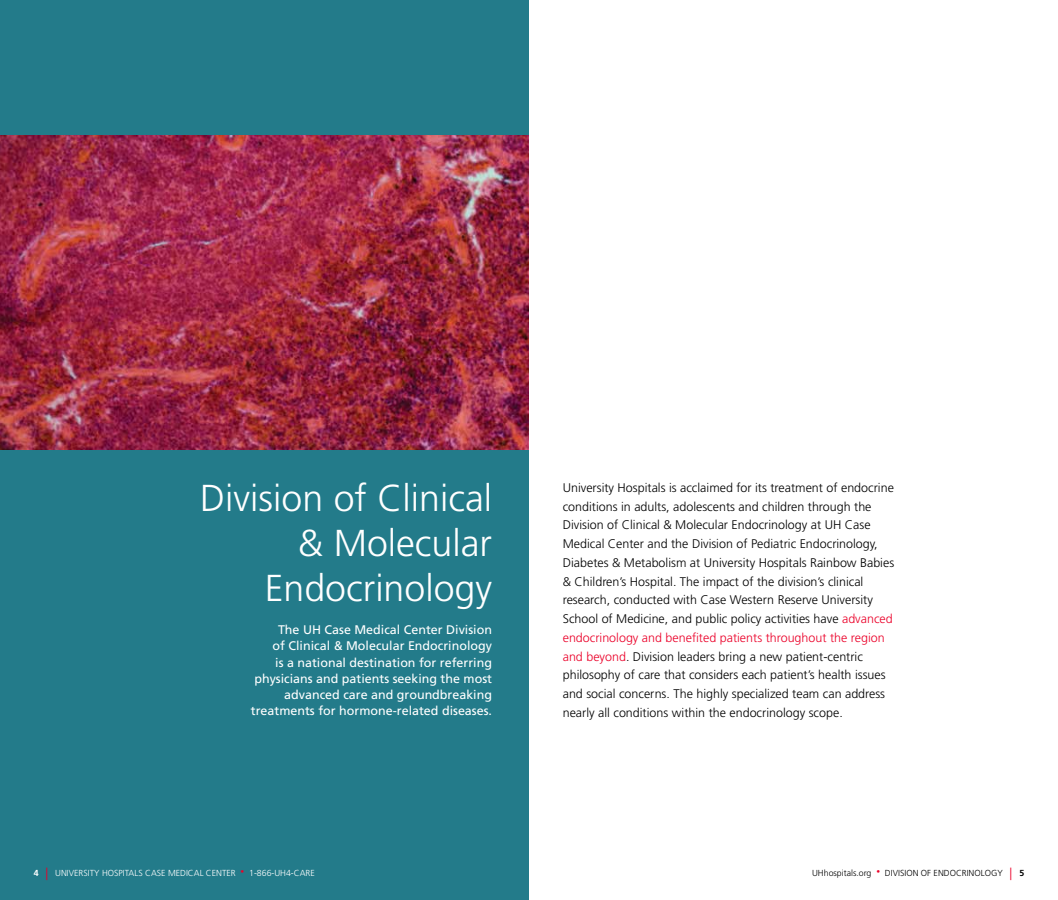
<style>
.page{position:relative;width:1058px;height:900px;background:#fff}
.page>*{position:absolute;margin:0;border:0;box-sizing:border-box;transform-origin:0 0}
.t1{font:300 37.5px/45px "Frutiger LT Std";color:#fff;text-align:right}
.t2{font:300 12.5px/18.8px "Frutiger LT Std";color:#000}
.t3{font:12.5px/16.2px "Frutiger LT Std";color:#fff;text-align:right}
.t4{font:300 8.75px "Frutiger LT Std";color:#fff}
.t5{font:300 8.75px "Frutiger LT Std";color:#000}
.t6{font:700 8.75px "Frutiger LT Std";color:#fff}
.t7{font:700 8.75px "Frutiger LT Std";color:#000}
.s1{color:#eb0029}
.s2{font-weight:300;font-size:12.5px;color:#eb0029}
.s3{font-size:7.5px;color:#eb0029}
.s4{font-size:12.5px;color:#eb0029}
</style>
<div class="page">
<div style="left:0;top:0;width:529px;height:900px;background:#237b8a"></div>
<img style="left:0;top:135px;width:529px;height:315px">
<h1 class="t1" style="left:200px;top:476px;width:293px">Division of Clinical &amp; Molecular<br>Endocrinology</h1>
<p class="t3" style="left:251px;top:622px;width:243px">The UH Case Medical Center Division<br>of Clinical &amp; Molecular Endocrinology<br>is a national destination for referring physicians and patients seeking the most advanced care and groundbreaking treatments for hormone-related diseases.</p>
<p class="t2" style="left:562px;top:478px;width:333px">University Hospitals is acclaimed for its treatment of endocrine conditions in adults, adolescents and children through the Division of C linical &amp; Molecular Endocrinology at UH Case Medical Center and the Division of Pediatric Endocrinology, Diabetes &amp; Metabolism at University Hospitals Rainbow Babies &amp; Children’s Hospital. The impact of the division’s clinical research, conducted with C ase Western Reserve University School of Medicine, and public policy activities have <span class="s1">advanced endocrinology and benefited patients throughout the region and beyond</span>. Division leaders bring a new patient-centric philosophy of care that considers each patient’s health issues and social concerns. The highly specialized team can address nearly all conditions within the endocrinology scope.</p>
<p class="t6" style="left:34px;top:867px;width:16px">4 <span class="s2">|</span></p>
<p class="t7" style="left:1019px;top:867px;width:6px">5</p>
<p class="t5" style="left:812px;top:868px;width:202px">UHhospitals.org <span class="s3">•</span> Division of Endocrinology <span class="s4">|</span></p>
<p class="t4" style="left:55px;top:868px;width:245px">University Hospitals Case Medical Center <span class="s3">•</span> 1-866-UH4-CARE</p>
</div>
